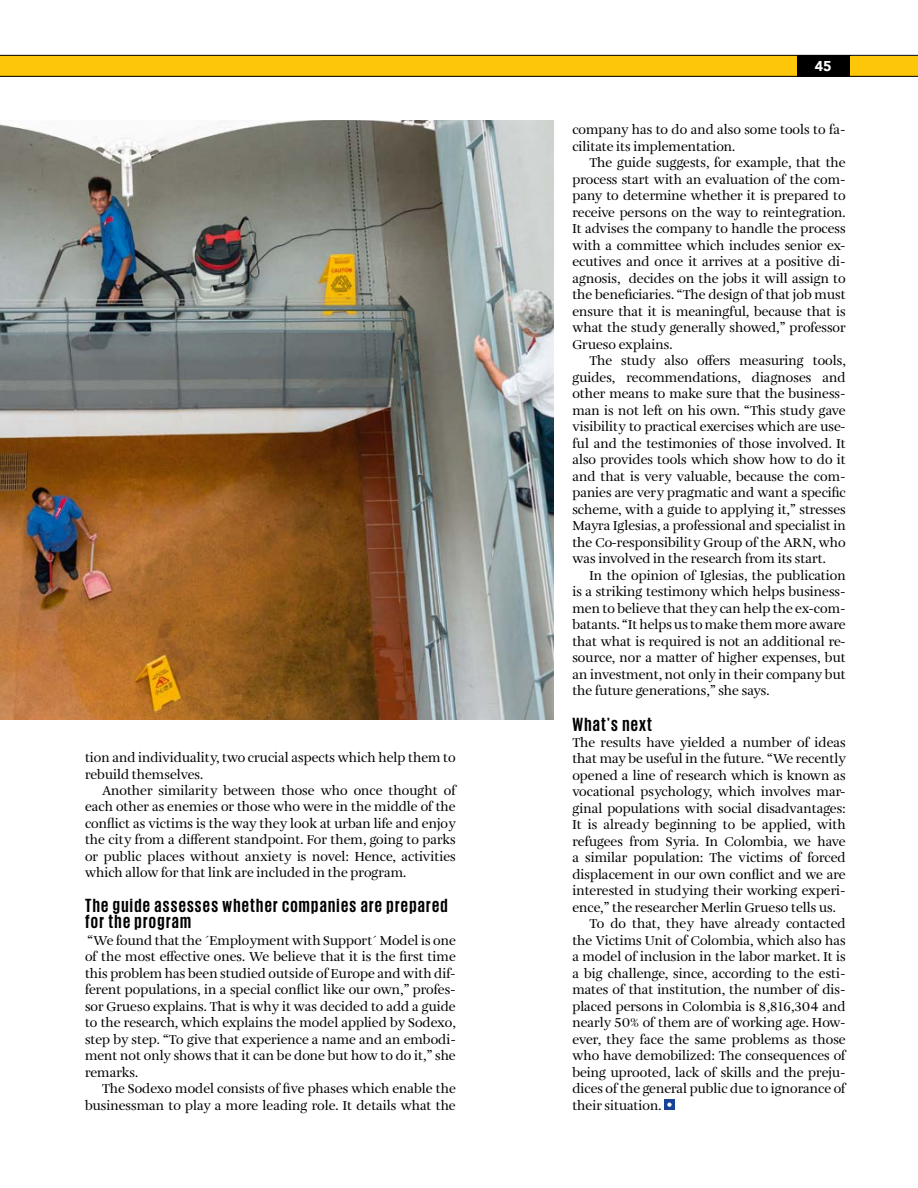
<style>
.page{position:relative;width:918px;height:1188px;background:#fff}
.page>*{position:absolute;margin:0;border:0;box-sizing:border-box;transform-origin:0 0}
.t1{font:700 19.5px/16.5px "Giorgio Sans";letter-spacing:.07em;color:#000}
.t2{font:900 14.25px "Avenir";color:#fff}
.t3{font:13.5px/16.5px "Amalia Pro";color:#000;text-align:justify}
</style>
<div class="page">
<div style="left:664px;top:1099px;width:11px;height:11px;background:#174496"></div>
<svg style="left:667px;top:1103px;width:5px;height:4px"></svg>
<svg style="left:0;top:55px;width:918px;height:22px;background:#daaa06"></svg>
<img style="left:0;top:121px;width:553px;height:599px">
<p class="t3" style="left:85px;top:750px;width:372px">tion and individuality, two crucial aspects which help them to rebuild themselves.</p>
<p class="t3" style="left:85px;top:783px;width:372px;text-indent:17px">Another similarity between those who once thought of each other as enemies or those who were in the middle of the conflict as victims is the way they look at urban life and enjoy the city from a different standpoint. For them, going to parks or public places without anxiety is novel: Hence, activities which allow for that link are included in the program.</p>
<h1 class="t1" style="left:85px;top:897px;width:364px">The guide assesses whether companies are prepared for the program</h1>
<p class="t3" style="left:85px;top:933px;width:372px">“We found that the ´Employment with Support´ Model is one of the most effective ones. We believe that it is the first time this problem has been studied outside of Europe and with dif&shy;ferent populations, in a special conflict like our own,” profes&shy;sor Grueso explains. That is why it was decided to add a guide to the research, which explains the model applied by Sodexo, step by step. “To give that experience a name and an embodi&shy;ment not only shows that it can be done but how to do it,” she remarks.</p>
<p class="t3" style="left:85px;top:1081px;width:372px;text-align:right">The Sodexo model consists of five phases which enable the businessman to play a more leading role. It details what the</p>
<p class="t2" style="left:815px;top:54px;width:18px">45</p>
<p class="t3" style="left:572px;top:122px;width:275px">company has to do and also some tools to fa&shy;cilitate its implementation.</p>
<p class="t3" style="left:572px;top:155px;width:275px;text-indent:17px">The guide suggests, for example, that the process start with an evaluation of the com&shy;pany to determine whether it is prepared to receive persons on the way to reintegration.<br>It advises the company to handle the process with a committee which includes senior ex&shy;ecutives and once it arrives at a positive di&shy;agnosis, decides on the jobs it will assign to the beneficiaries. “The design of that job must ensure that it is meaningful, because that is what the study generally showed,” professor Grueso explains.</p>
<p class="t3" style="left:572px;top:353px;width:275px;text-indent:17px">The study also offers measuring tools, guides, recommendations, diagnoses and other means to make sure that the business&shy;man is not left on his own. “This study gave visibility to practical exercises which are use&shy;ful and the testimonies of those involved. It also provides tools which show how to do it and that is very valuable, because the com&shy;panies are very pragmatic and want a specific scheme, with a guide to applying it,” stresses Mayra Iglesias, a professional and specialist in the Co-responsibility Group of the ARN, who was involved in the research from its start.</p>
<p class="t3" style="left:572px;top:567px;width:275px;text-indent:17px">In the opinion of Iglesias, the publication is a striking testimony which helps business&shy;men to believe that they can help the ex-com&shy;batants. “It helps us to make them more aware that what is required is not an additional re&shy;source, nor a matter of higher expenses, but an investment, not only in their company but the future generations,” she says.</p>
<h1 class="t1" style="left:572px;top:715px;width:81px">What's next</h1>
<p class="t3" style="left:572px;top:735px;width:275px">The results have yielded a number of ideas</p>
<p class="t3" style="left:572px;top:751px;width:275px">that may be useful in the future. “We recently</p>
<p class="t3" style="left:572px;top:768px;width:275px">opened a line of research which is known as</p>
<p class="t3" style="left:572px;top:784px;width:275px">vocational psychology, which involves mar-</p>
<p class="t3" style="left:572px;top:801px;width:275px">ginal populations with social disadvantages:</p>
<p class="t3" style="left:572px;top:817px;width:275px">It is already beginning to be applied, with</p>
<p class="t3" style="left:572px;top:834px;width:275px">refugees from Syria. In Colombia, we have</p>
<p class="t3" style="left:572px;top:850px;width:275px">a similar population: The victims of forced</p>
<p class="t3" style="left:572px;top:867px;width:275px">displacement in our own conflict and we are</p>
<p class="t3" style="left:572px;top:883px;width:275px">interested in studying their working experi-</p>
<p class="t3" style="left:572px;top:900px;width:265px">ence,” the researcher Merlin Grueso tells us.</p>
<p class="t3" style="left:589px;top:916px;width:258px">To do that, they have already contacted</p>
<p class="t3" style="left:572px;top:933px;width:275px">the Victims Unit of Colombia, which also has</p>
<p class="t3" style="left:572px;top:949px;width:275px">a model of inclusion in the labor market. It is</p>
<p class="t3" style="left:572px;top:966px;width:275px">a big challenge, since, according to the esti-</p>
<p class="t3" style="left:572px;top:982px;width:275px">mates of that institution, the number of dis-</p>
<p class="t3" style="left:572px;top:999px;width:275px">placed persons in Colombia is 8,816,304 and</p>
<p class="t3" style="left:572px;top:1015px;width:275px">nearly 50% of them are of working age. How-</p>
<p class="t3" style="left:572px;top:1032px;width:275px">ever, they face the same problems as those</p>
<p class="t3" style="left:572px;top:1048px;width:275px">who have demobilized: The consequences of</p>
<p class="t3" style="left:572px;top:1065px;width:275px">being uprooted, lack of skills and the preju-</p>
<p class="t3" style="left:572px;top:1081px;width:275px">dices of the general public due to ignorance of</p>
<p class="t3" style="left:572px;top:1098px;width:91px">their situation.</p>
</div>
